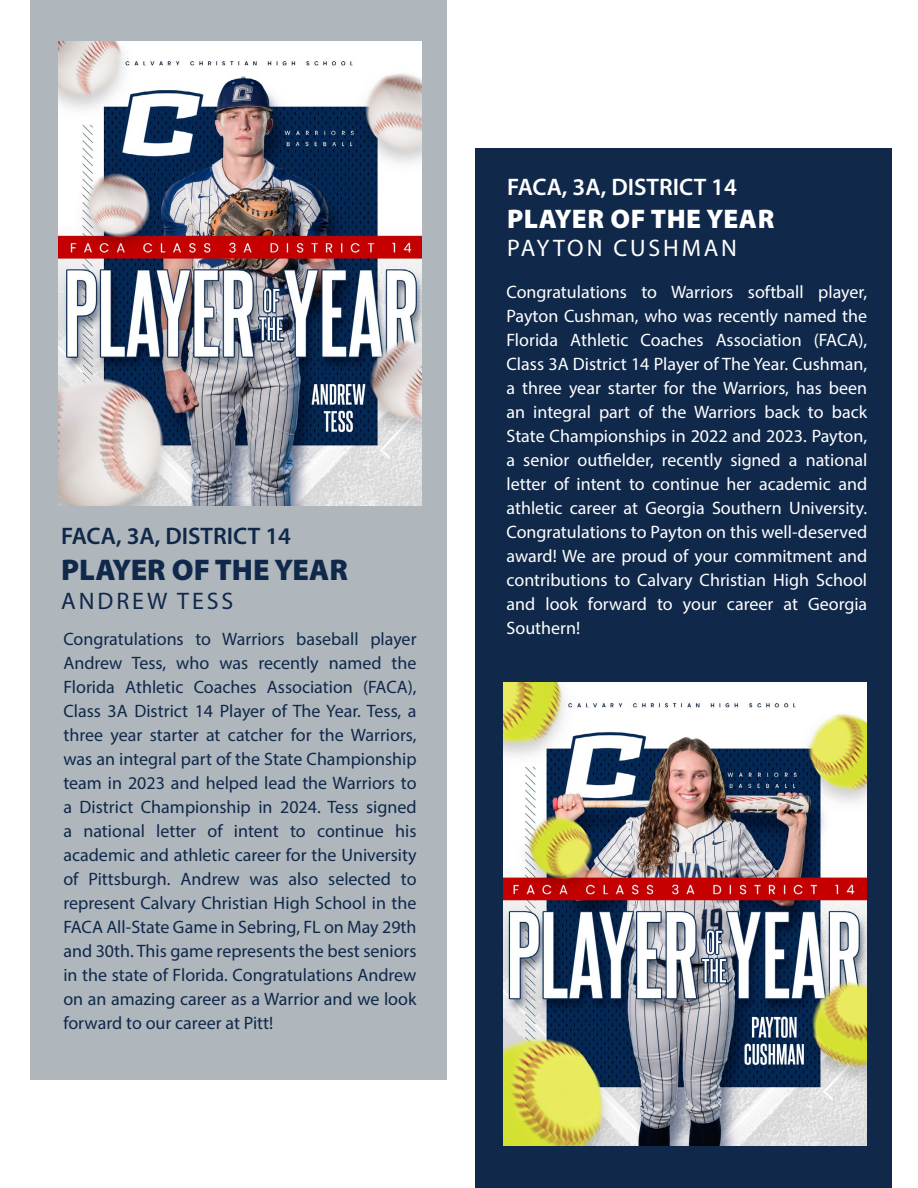
<style>
.page{position:relative;width:918px;height:1188px;background:#fff}
.page>*{position:absolute;margin:0;border:0;box-sizing:border-box;transform-origin:0 0}
.t1{font:900 30px "Myriad Pro";color:#10284a}
.t2{font:900 27px "Myriad Pro";letter-spacing:.02em;color:#fff}
.t3{font:600 24px "Myriad Pro";color:#10284a}
.t4{font:600 24px "Myriad Pro";color:#fff}
.t5{font:24px "Myriad Pro";letter-spacing:.12em;color:#fff}
.t6{font:24px "Myriad Pro";letter-spacing:.12em;color:#10284a}
.t7{font:18px/24px "Myriad Pro";color:#10284a;text-align:justify}
.t8{font:18px/24px "Myriad Pro";color:#fff;text-align:justify}
</style>
<div class="page">
<div style="left:475px;top:148px;width:417px;height:1040px;background:#10284a"></div>
<div style="left:30px;top:0;width:417px;height:1080px;background:#afb7bd"></div>
<img style="left:59px;top:41px;width:363px;height:464px">
<img style="left:504px;top:682px;width:363px;height:463px">
<h3 class="t3" style="left:61px;top:521px;width:231px">FACA, 3A, DISTRICT 14</h3>
<h1 class="t1" style="left:61px;top:550px;width:288px">PLAYER OF THE YEAR</h1>
<h3 class="t6" style="left:61px;top:586px;width:174px">ANDREW TESS</h3>
<p class="t7" style="left:63px;top:627px;width:355px">Congratulations to Warriors baseball player Andrew Tess, who was recently named the Florida Athletic Coaches Association (FACA), Class 3A District 14 Player of The Year. Tess, a three year starter at catcher for the Warriors, was an integral part of the State Championship team in 2023 and helped lead the Warriors to a District Championship in 2024. Tess signed a national letter of intent to continue his academic and athletic career for the University of Pittsburgh. Andrew was also selected to represent Calvary Christian High School in the FACA All-State Game in Sebring, FL on May 29th and 30th. This game represents the best seniors in the state of Florida. Congratulations Andrew on an amazing career as a Warrior and we look forward to our career at Pitt!</p>
<h3 class="t4" style="left:507px;top:172px;width:231px">FACA, 3A, DISTRICT 14</h3>
<h2 class="t2" style="left:507px;top:200px;width:269px">PLAYER OF THE YEAR</h2>
<h3 class="t5" style="left:507px;top:233px;width:231px">PAYTON CUSHMAN</h3>
<p class="t8" style="left:507px;top:280px;width:362px">Congratulations to Warriors softball player, Payton Cushman, who was recently named the Florida Athletic Coaches Association (FACA), Class 3A District 14 Player of The Year. Cushman, a three year starter for the Warriors, has been an integral part of the Warriors back to back State Championships in 2022 and 2023. Payton, a senior outfielder, recently signed a national letter of intent to continue her academic and athletic career at Georgia Southern University.<br>Congratulations to Payton on this well-deserved award! We are proud of your commitment and contributions to Calvary Christian High School and look forward to your career at Georgia Southern!</p>
</div>
